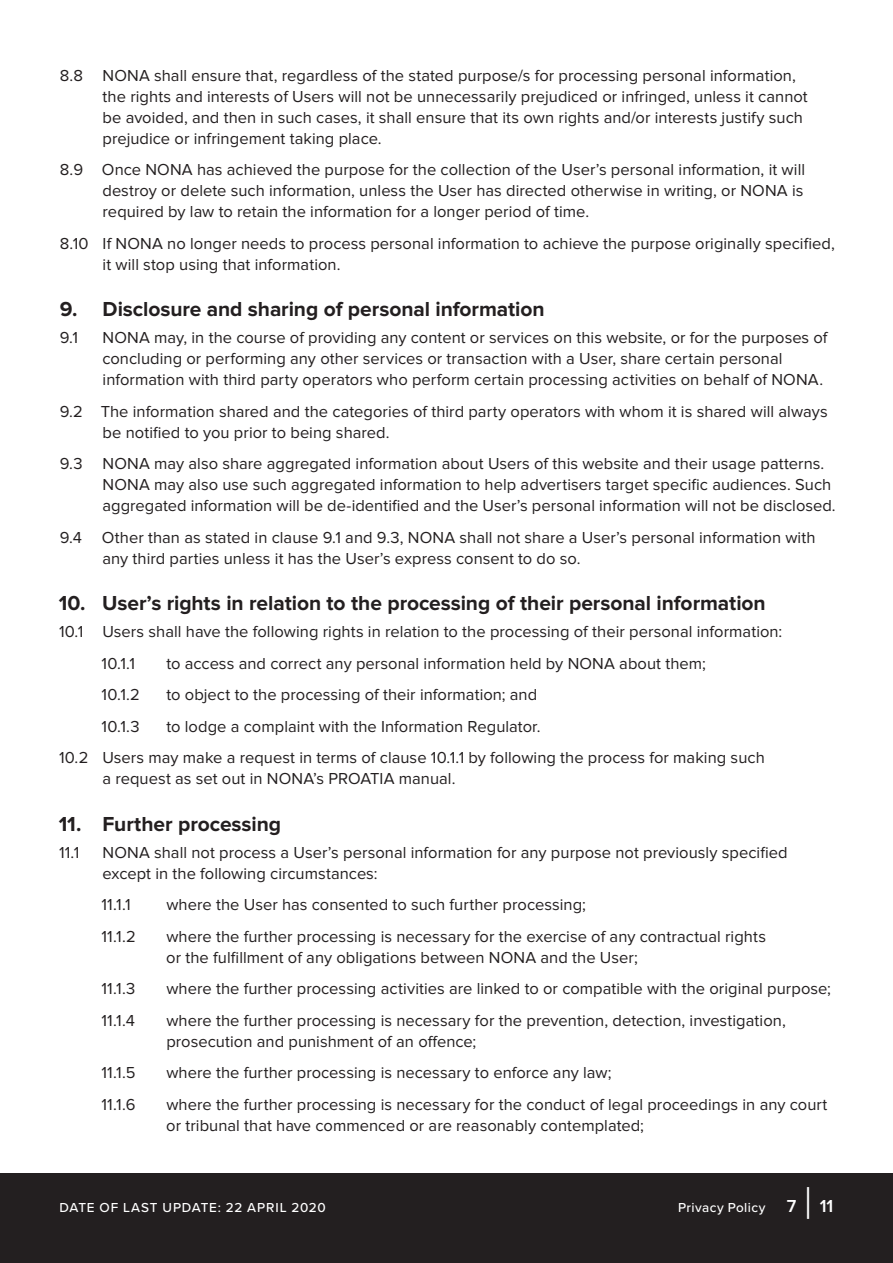
<style>
.page{position:relative;width:893px;height:1263px;background:#fff}
.page>*{position:absolute;margin:0;border:0;box-sizing:border-box;transform-origin:0 0}
.t1{font:300 45px "Proxima Nova";color:#fff}
.t2{font:700 21px "Proxima Nova";letter-spacing:-.005em;color:#231f20}
.t3{font:600 18px "Proxima Nova";color:#fff}
.t4{font:16.5px/21px "Proxima Nova";letter-spacing:.005em;color:#231f20}
.t5{font:500 13.5px "Proxima Nova";letter-spacing:.05em;color:#fff}
.t6{font:500 13.5px "Proxima Nova";letter-spacing:.03em;color:#fff}
</style>
<div class="page">
<div style="left:0;top:1174px;width:893px;height:89px;background:#231f20"></div>
<p class="t4" style="left:103px;top:65px;width:707px;text-indent:-43px">8.8 NONA shall ensure that, regardless of the stated purpose/s for processing personal information, the rights and interests of Users will not be unnecessarily prejudiced or infringed, unless it cannot be avoided, and then in such cases, it shall ensure that its own rights and/or interests justify such prejudice or infringement taking place.</p>
<p class="t4" style="left:102px;top:160px;width:704px;text-align:justify;text-indent:-43px">8.9 Once NONA has achieved the purpose for the collection of the User’s personal information, it will destroy or delete such information, unless the User has directed otherwise in writing, or NONA is required by law to retain the information for a longer period of time.</p>
<p class="t4" style="left:103px;top:233px;width:734px;text-indent:-43px">8.10 If NONA no longer needs to process personal information to achieve the purpose originally specified, it will stop using that information.</p>
<p class="t2" style="left:60px;top:299px;width:486px">9. Disclosure and sharing of personal information</p>
<p class="t4" style="left:60px;top:328px;width:20px">9.1</p>
<p class="t4" style="left:102px;top:328px;width:727px">NONA may, in the course of providing any content or services on this website, or for the purposes of concluding or performing any other services or transaction with a User, share certain personal information with third party operators who perform certain processing activities on behalf of NONA.</p>
<p class="t4" style="left:103px;top:401px;width:727px;text-indent:-43px">9.2 The information shared and the categories of third party operators with whom it is shared will always be notified to you prior to being shared.</p>
<p class="t4" style="left:102px;top:454px;width:735px;text-indent:-43px">9.3 NONA may also share aggregated information about Users of this website and their usage patterns.<br>NONA may also use such aggregated information to help advertisers target specific audiences. Such aggregated information will be de-identified and the User’s personal information will not be disclosed.</p>
<p class="t4" style="left:102px;top:527px;width:715px;text-indent:-43px">9.4 Other than as stated in clause 9.1 and 9.3, NONA shall not share a User’s personal information with any third parties unless it has the User’s express consent to do so.</p>
<p class="t2" style="left:59px;top:593px;width:708px">10. User’s rights in relation to the processing of their personal information</p>
<p class="t4" style="left:59px;top:622px;width:725px">10.1 Users shall have the following rights in relation to the processing of their personal information:</p>
<p class="t4" style="left:102px;top:653px;width:35px">10.1.1</p>
<p class="t4" style="left:166px;top:653px;width:541px">to access and correct any personal information held by NONA about them;</p>
<p class="t4" style="left:102px;top:685px;width:40px">10.1.2</p>
<p class="t4" style="left:166px;top:685px;width:372px">to object to the processing of their information; and</p>
<p class="t4" style="left:102px;top:716px;width:39px">10.1.3</p>
<p class="t4" style="left:166px;top:716px;width:376px">to lodge a complaint with the Information Regulator.</p>
<p class="t4" style="left:102px;top:748px;width:664px;text-indent:-43px">10.2 Users may make a request in terms of clause 10.1.1 by following the process for making such a request as set out in NONA’s PROATIA manual.</p>
<p class="t2" style="left:59px;top:814px;width:224px">11. Further processing</p>
<p class="t4" style="left:59px;top:842px;width:22px">11.1</p>
<p class="t4" style="left:102px;top:842px;width:687px">NONA shall not process a User’s personal information for any purpose not previously specified except in the following circumstances:</p>
<p class="t4" style="left:102px;top:895px;width:31px">11.1.1</p>
<p class="t4" style="left:166px;top:895px;width:421px">where the User has consented to such further processing;</p>
<p class="t4" style="left:102px;top:926px;width:36px">11.1.2</p>
<p class="t4" style="left:166px;top:926px;width:601px">where the further processing is necessary for the exercise of any contractual rights or the fulfillment of any obligations between NONA and the User;</p>
<p class="t4" style="left:102px;top:979px;width:35px">11.1.3</p>
<p class="t4" style="left:166px;top:979px;width:666px">where the further processing activities are linked to or compatible with the original purpose;</p>
<p class="t4" style="left:102px;top:1010px;width:35px">11.1.4</p>
<p class="t4" style="left:166px;top:1010px;width:621px">where the further processing is necessary for the prevention, detection, investigation, prosecution and punishment of an offence;</p>
<p class="t4" style="left:102px;top:1063px;width:36px">11.1.5</p>
<p class="t4" style="left:166px;top:1063px;width:447px">where the further processing is necessary to enforce any law;</p>
<p class="t4" style="left:102px;top:1094px;width:35px">11.1.6</p>
<p class="t4" style="left:166px;top:1094px;width:663px">where the further processing is necessary for the conduct of legal proceedings in any court or tribunal that have commenced or are reasonably contemplated;</p>
<h1 class="t1" style="left:803px;top:1182px;width:11px">|</h1>
<p class="t5" style="left:60px;top:1197px;width:268px">DATE OF LAST UPDATE: 22 APRIL 2020</p>
<p class="t6" style="left:678px;top:1197px;width:89px">Privacy Policy</p>
<p class="t3" style="left:820px;top:1197px;width:15px">11</p>
<p class="t3" style="left:787px;top:1197px;width:11px">7</p>
</div>
